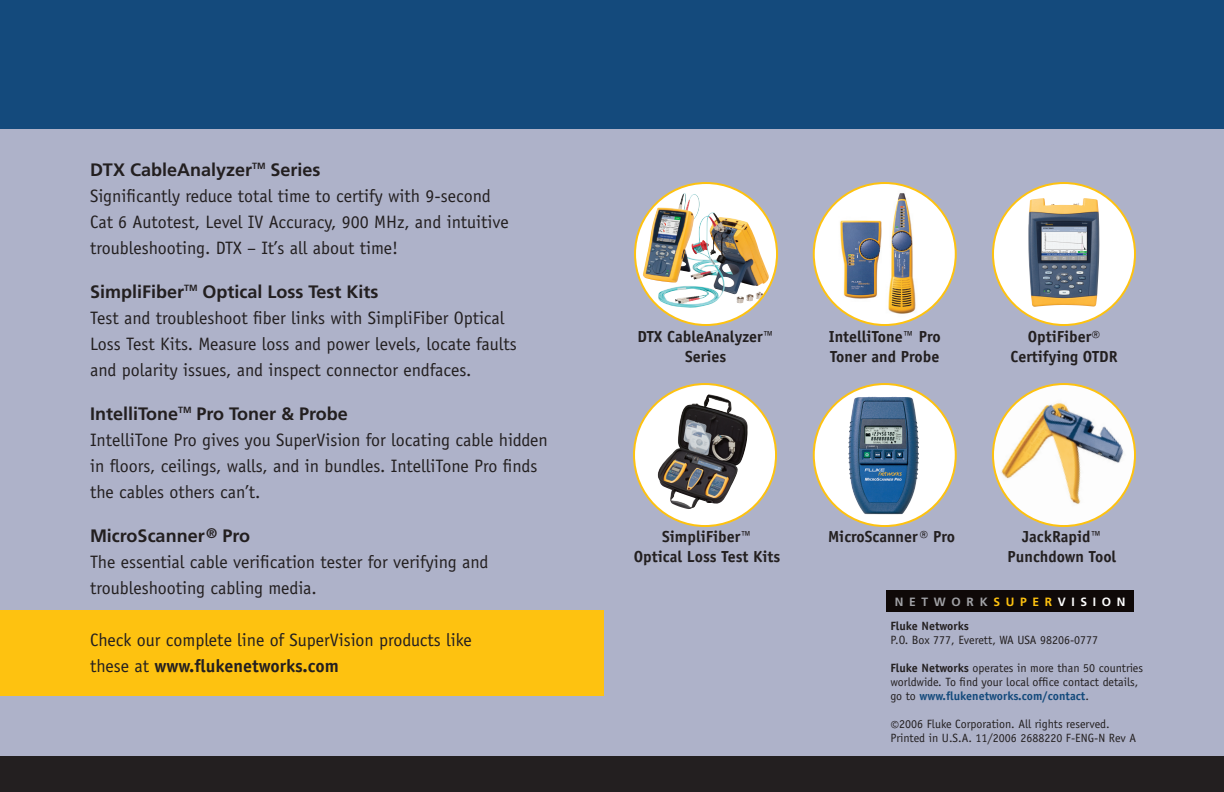
<style>
.page{position:relative;width:1224px;height:792px;background:#fff}
.page>*{position:absolute;margin:0;border:0;box-sizing:border-box;transform-origin:0 0}
.First_paragraph{font:18px/26px "Officina Sans";color:#231f20}
.Subhead_-__Frutiger{font:700 18px "Frutiger";color:#231f20}
.First_paragraph-2{font:700 16px/20px "Officina Sans";color:#231f20;text-align:center}
.t1{font:12px/14px "Officina Sans";color:#231f20}
.t2{font:700 12px "Frutiger";letter-spacing:.475em;color:#a0a1a5}
.t3{font:700 12px "Officina Sans";color:#231f20}
.s1{font-weight:700}
.s2{color:#fec210}
.s3{color:#fff}
.s4{font-weight:700;color:#144a7c}
.s5{font-size:16px}
</style>
<div class="page">
<div style="left:0;top:118px;width:1224px;height:656px;background:#aeb2c9"></div>
<div style="left:0;top:756px;width:1224px;height:36px;background:#231f20"></div>
<img style="left:635px;top:183px;width:142px;height:142px;border-radius:50%">
<img style="left:643px;top:192px;width:76px;height:91px">
<div style="left:814px;top:183px;width:142px;height:142px;background:#fff;border-radius:50%"></div>
<img style="left:836px;top:186px;width:85px;height:137px">
<div style="left:814px;top:384px;width:142px;height:142px;background:#fff;border-radius:50%"></div>
<img style="left:849px;top:397px;width:70px;height:117px">
<div style="left:634px;top:384px;width:142px;height:142px;background:#fff;border-radius:50%"></div>
<img style="left:657px;top:394px;width:91px;height:115px">
<div style="left:0;top:610px;width:603px;height:86px;background:#fec210"></div>
<div style="left:993px;top:183px;width:142px;height:142px;background:#fff;border-radius:50%"></div>
<img style="left:1028px;top:198px;width:71px;height:109px">
<img style="left:993px;top:384px;width:142px;height:142px">
<div style="left:886px;top:590px;width:248px;height:22px;background:#0f0908"></div>
<div style="left:0;top:0;width:1224px;height:128px;background:#144a7c"></div>
<p class="Subhead_-__Frutiger" style="left:90px;top:159px;width:232px">DTX CableAnalyzer<sup>TM</sup> Series</p>
<p class="First_paragraph" style="left:90px;top:183px;width:420px">Significantly reduce total time to certify with 9-second<br>Cat 6 Autotest, Level IV Accuracy, 900 MHz, and intuitive troubleshooting. DTX – It’s all about time!</p>
<p class="Subhead_-__Frutiger" style="left:90px;top:281px;width:290px">SimpliFiber<sup>TM</sup> Optical Loss Test Kits</p>
<p class="First_paragraph" style="left:90px;top:305px;width:428px">Test and troubleshoot fiber links with SimpliFiber Optical<br>Loss Test Kits. Measure loss and power levels, locate faults and polarity issues, and inspect connector endfaces.</p>
<p class="Subhead_-__Frutiger" style="left:90px;top:403px;width:259px">IntelliTone<sup>TM</sup> Pro Toner &amp; Probe</p>
<p class="First_paragraph" style="left:90px;top:427px;width:459px">IntelliTone Pro gives you SuperVision for locating cable hidden in floors, ceilings, walls, and in bundles. IntelliTone Pro finds the cables others can’t.</p>
<p class="Subhead_-__Frutiger" style="left:90px;top:525px;width:162px">MicroScanner<sup>®</sup> Pro</p>
<p class="First_paragraph" style="left:90px;top:549px;width:400px">The essential cable verification tester for verifying and troubleshooting cabling media.</p>
<p class="First_paragraph" style="left:90px;top:627px;width:383px">Check our complete line of SuperVision products like these at <span class="s1">www.flukenetworks.com</span></p>
<p class="First_paragraph-2" style="left:638px;top:326px;width:138px">DTX CableAnalyzer™</p>
<p class="First_paragraph-2" style="left:685px;top:346px;width:43px">Series</p>
<p class="First_paragraph-2" style="left:829px;top:326px;width:114px">IntelliTone™ Pro</p>
<p class="First_paragraph-2" style="left:830px;top:346px;width:111px">Toner and Probe</p>
<p class="First_paragraph-2" style="left:1028px;top:326px;width:74px">OptiFiber®</p>
<p class="First_paragraph-2" style="left:1010px;top:346px;width:109px">Certifying OTDR</p>
<p class="First_paragraph-2" style="left:634px;top:526px;width:148px">SimpliFiber™<br>Optical Loss Test Kits</p>
<p class="First_paragraph-2" style="left:828px;top:526px;width:129px">MicroScanner® Pro</p>
<p class="First_paragraph-2" style="left:1008px;top:526px;width:110px">JackRapid™<br>Punchdown Tool</p>
<p class="t2" style="left:895px;top:594px;width:232px">NETWORK<span class="s2">SUPER</span><span class="s3">VISION</span></p>
<p class="t3" style="left:890px;top:619px;width:80px">Fluke Networks</p>
<p class="t1" style="left:890px;top:633px;width:209px">P.O. Box 777, Everett, WA USA 98206-0777</p>
<p class="t1" style="left:890px;top:661px;width:254px"><span class="s1">Fluke Networks</span> operates in more than 50 countries worldwide. To find your local office contact details, go to <span class="s4">www.flukenetworks.com/contact</span>.</p>
<p class="t1" style="left:890px;top:717px;width:221px"><span class="s5">©</span>2006 Fluke Corporation. All rights reserved.</p>
<p class="t1" style="left:890px;top:731px;width:247px">Printed in U.S.A. 11/2006 2688220 F-ENG-N Rev A</p>
</div>
